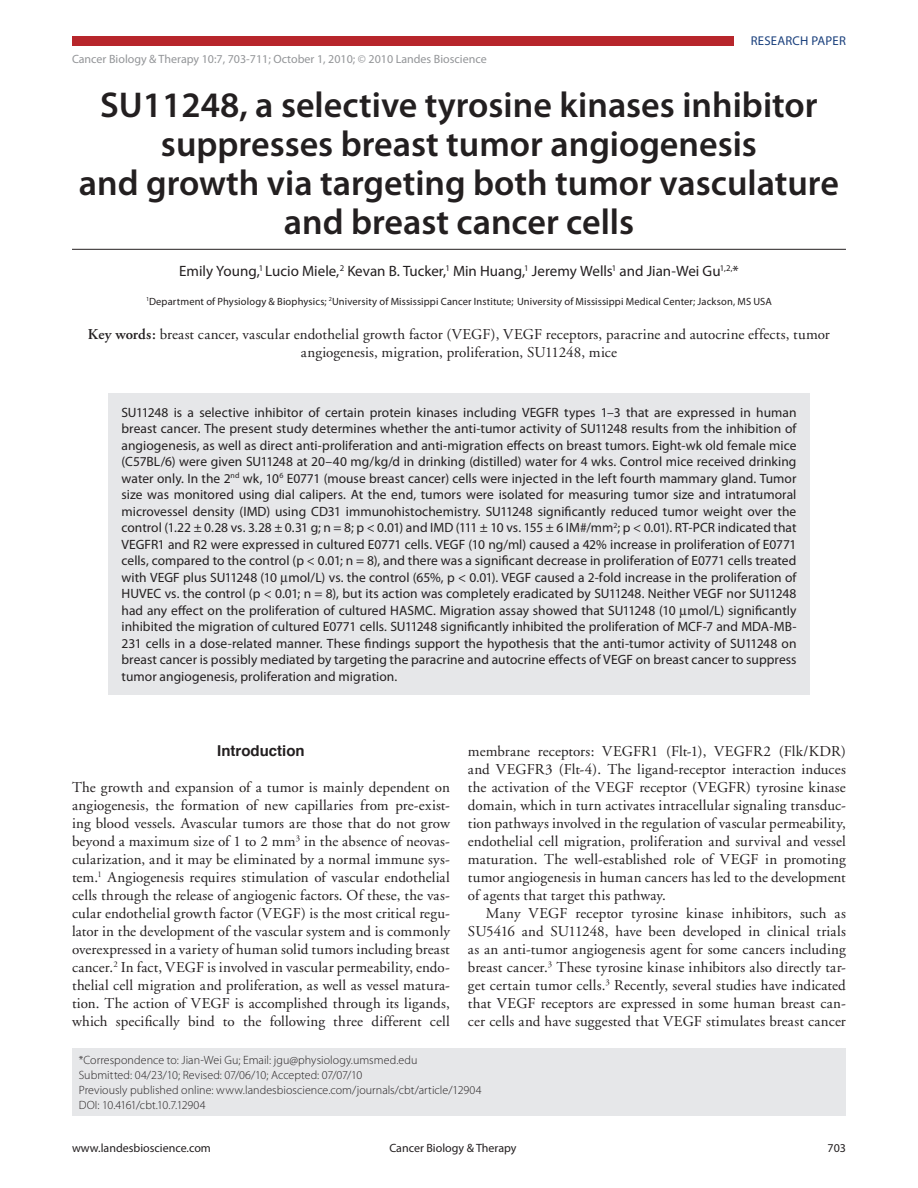
<style>
.page{position:relative;width:918px;height:1188px;background:#fff}
.page>*{position:absolute;margin:0;border:0;box-sizing:border-box;transform-origin:0 0}
.t1{font:600 36px/39px "Myriad Pro";color:#231f20;text-align:center}
.t2{font:15px/18px "Adobe Garamond";letter-spacing:.01em;color:#231f20;text-align:justify}
.t3{font:15px "Myriad Pro";color:#231f20}
.t4{font:700 15px "Helvetica";color:#231f20}
.t5{font:13.5px/16.5px "Myriad Pro";letter-spacing:.005em;color:#231f20;text-align:justify}
.t6{font:12.75px "Myriad Pro";letter-spacing:.02em;color:#193f7c}
.t7{font:300 12px/15px "Myriad Pro";letter-spacing:.005em;color:#231f20}
.t8{font:12px "Myriad Pro";color:#939598}
.t9{font:12px "Myriad Pro";color:#231f20}
.t10{font:10.5px "Myriad Pro";letter-spacing:.015em;color:#231f20}
.s1{font-weight:600}
</style>
<div class="page">
<div style="left:72px;top:36px;width:662px;height:10px;background:#b7262b"></div>
<div style="left:72px;top:1048px;width:774px;height:68px;background:#e6e7e9"></div>
<div style="left:108px;top:393px;width:702px;height:301px;background:#e6e7e9"></div>
<hr style="left:72px;top:249px;width:774px;height:1px;background:#231f20">
<p class="t8" style="left:72px;top:52px;width:416px">Cancer Biology &amp; Therapy 10:7, 703-711; October 1, 2010; © 2010 Landes Bioscience</p>
<p class="t6" style="left:751px;top:33px;width:94px">Research Paper</p>
<h1 class="t1" style="left:79px;top:85px;width:762px">SU11248, a selective tyrosine kinases inhibitor suppresses breast tumor angiogenesis<br>and growth via targeting both tumor vasculature and breast cancer cells</h1>
<p class="t3" style="left:179px;top:262px;width:561px">Emily Young,<sup>1</sup> Lucio Miele,<sup>2</sup> Kevan B. Tucker,<sup>1</sup> Min Huang,<sup>1</sup> Jeremy Wells<sup>1</sup> and Jian-Wei Gu<sup>1,2,</sup>*</p>
<p class="t10" style="left:146px;top:295px;width:621px"><sup>1</sup>Department of Physiology &amp; Biophysics; <sup>2</sup>University of Mississippi Cancer Institute; University of Mississippi Medical Center; Jackson, MS USA</p>
<p class="t2" style="left:88px;top:326px;width:744px;text-align:center"><span class="s1">Key words:</span> breast cancer, vascular endothelial growth factor (VEGF), VEGF receptors, paracrine and autocrine effects, tumor angiogenesis, migration, proliferation, SU11248, mice</p>
<p class="t5" style="left:122px;top:404px;width:677px">SU11248 is a selective inhibitor of certain protein kinases including VEGFR types 1–3 that are expressed in human breast cancer. The present study determines whether the anti-tumor activity of SU11248 results from the inhibition of angiogenesis, as well as direct anti-proliferation and anti-migration effects on breast tumors. Eight-wk old female mice (C57BL/6) were given SU11248 at 20–40 mg/kg/d in drinking (distilled) water for 4 wks. Control mice received drinking water only. In the 2<sup>nd</sup> wk, 10<sup>6</sup> E0771 (mouse breast cancer) cells were injected in the left fourth mammary gland. Tumor size was monitored using dial calipers. At the end, tumors were isolated for measuring tumor size and intratumoral microvessel density (IMD) using CD31 immunohistochemistry. SU11248 significantly reduced tumor weight over the control (1.22 ± 0.28 vs. 3.28 ± 0.31 g; n = 8; p &lt; 0.01) and IMD (111 ± 10 vs. 155 ± 6 IM#/mm<sup>2</sup>; p &lt; 0.01). RT-PCR indicated that VEGFR1 and R2 were expressed in cultured E0771 cells. VEGF (10 ng/ml) caused a 42% increase in proliferation of E0771 cells, compared to the control (p &lt; 0.01; n = 8), and there was a significant decrease in proliferation of E0771 cells treated with VEGF plus SU11248 (10 mol/L) vs. the control (65%, p &lt; 0.01). VEGF caused a 2-fold increase in the proliferation of HUVEC vs. the control (p &lt; 0.01; n = 8), but its action was completely eradicated by SU11248. Neither VEGF nor SU11248 had any effect on the proliferation of cultured HAS</p>
<p class="t5" style="left:122px;top:602px;width:676px;text-indent:293px">MC. Migration assay showed that SU11248 (10 mol/L) significantly inhibited the migration of cultured E0771 cells. SU11248 significantly inhibited the proliferation of MCF-7 and MDA-MB-231 cells in a dose-related manner. These findings support the hypothesis that the anti-tumor activity of SU11248 on breast cancer is possibly mediated by targeting the paracrine and autocrine effects of VEGF on breast cancer to suppress tumor angiogenesis, proliferation and migration.</p>
<p class="t4" style="left:217px;top:739px;width:89px">Introduction</p>
<p class="t2" style="left:72px;top:779px;width:380px">The growth and expansion of a tumor is mainly dependent on angiogenesis, the formation of new capillaries from pre-exist&shy;ing blood vessels. Avascular tumors are those that do not grow beyond a maximum size of 1 to 2 mm<sup>3</sup> in the absence of neovas&shy;cularization, and it may be eliminated by a normal immune sys&shy;tem.<sup>1</sup> Angiogenesis requires stimulation of vascular endothelial cells through the release of angiogenic factors. Of these, the vas&shy;cular endothelial growth factor (VEGF) is the most critical regu&shy;lator in the development of the vascular system and is commonly overexpressed in a variety of human solid tumors including breast cancer.<sup>2</sup> In fact, VEGF is involved in vascular permeability, endo&shy;thelial cell migration and proliferation, as well as vessel matura&shy;tion. The action of VEGF is accomplished through its ligands, which specifically bind to the following three different cell</p>
<p class="t2" style="left:468px;top:743px;width:379px">membrane receptors: VEGFR1 (Flt-1), VEGFR2 (Flk/KDR) and VEGFR3 (Flt-4). The ligand-receptor interaction induces the activation of the VEGF receptor (VEGFR) tyrosine kinase domain, which in turn activates intracellular signaling transduc&shy;tion pathways involved in the regulation of vascular permeability, endothelial cell migration, proliferation and survival and vessel maturation. The well-established role of VEGF in promoting tumor angiogenesis in human cancers has led to the development of agents that target this pathway.</p>
<p class="t2" style="left:468px;top:905px;width:379px;text-indent:18px">Many VEGF receptor tyrosine kinase inhibitors, such as SU5416 and SU11248, have been developed in clinical trials as an anti-tumor angiogenesis agent for some cancers including breast cancer.<sup>3</sup> These tyrosine kinase inhibitors also directly tar&shy;get certain tumor cells.<sup>3</sup> Recently, several studies have indicated that VEGF receptors are expressed in some human breast can&shy;cer cells and have suggested that VEGF stimulates breast cancer</p>
<p class="t7" style="left:79px;top:1053px;width:404px">*Correspondence to: Jian-Wei Gu; Email: jgu@physiology.umsmed.edu<br>Submitted: 04/23/10; Revised: 07/06/10; Accepted: 07/07/10<br>Previously published online: www.landesbioscience.com/journals/cbt/article/12904<br>DOI: 10.4161/cbt.10.7.12904</p>
<p class="t9" style="left:72px;top:1141px;width:140px">www.landesbioscience.com</p>
<p class="t9" style="left:389px;top:1141px;width:129px">Cancer Biology &amp; Therapy</p>
<p class="t9" style="left:828px;top:1141px;width:20px">703</p>
</div>
